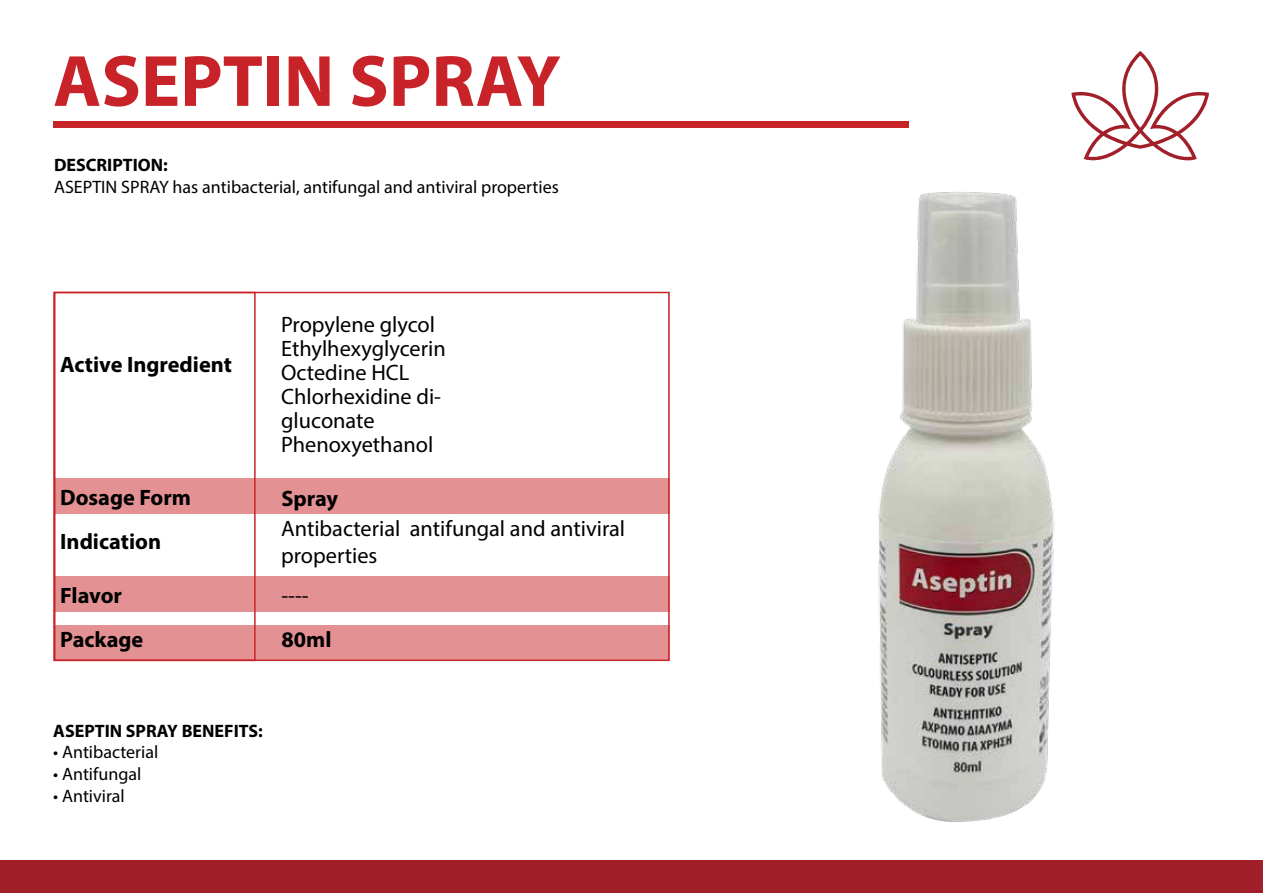
<style>
.page{position:relative;width:1263px;height:893px;background:#fff}
.page>*{position:absolute;margin:0;border:0;box-sizing:border-box;transform-origin:0 0}
.t1{font:700 73.35px "Myriad Pro";color:#c82328}
.t2{font:22.35px/24px "Myriad Pro";color:#000}
.t3{font:700 22.35px "Myriad Pro";color:#000}
.t4{font:18px "Myriad Pro";color:#000}
.t5{font:700 18px "Myriad Pro";color:#000}
</style>
<div class="page">
<div style="left:53px;top:121px;width:855px;height:6px;background:#c82328"></div>
<div style="left:54px;top:479px;width:616px;height:35px;background:#e39193"></div>
<div style="left:54px;top:576px;width:616px;height:36px;background:#e39193"></div>
<div style="left:54px;top:625px;width:616px;height:36px;background:#e39193"></div>
<div style="left:54px;top:292px;width:202px;height:369px;border:2px solid #c82328"></div>
<img style="left:878px;top:192px;width:177px;height:630px">
<svg style="left:1071px;top:51px;width:138px;height:110px"></svg>
<div style="left:0;top:860px;width:1263px;height:33px;background:#a11f29"></div>
<h1 class="t1" style="left:53px;top:33px;width:509px">ASEPTIN SPRAY</h1>
<p class="t5" style="left:54px;top:153px;width:115px">DESCRIPTION:</p>
<p class="t4" style="left:54px;top:175px;width:506px">ASEPTIN SPRAY has antibacterial, antifungal and antiviral properties</p>
<p class="t3" style="left:60px;top:350px;width:173px">Active Ingredient</p>
<p class="t3" style="left:60px;top:483px;width:132px">Dosage Form</p>
<p class="t3" style="left:60px;top:527px;width:102px">Indication</p>
<p class="t3" style="left:60px;top:581px;width:63px">Flavor</p>
<p class="t3" style="left:60px;top:625px;width:85px">Package</p>
<p class="t2" style="left:281px;top:312px;width:166px">Propylene glycol<br>Ethylhexyglycerin<br>Octedine HCL<br>Chlorhexidine di&shy;gluconate<br>Phenoxyethanol</p>
<p class="t3" style="left:281px;top:483px;width:58px">Spray</p>
<p class="t2" style="left:281px;top:515px;width:346px;line-height:26.8px">Antibacterial antifungal and antiviral properties</p>
<p class="t2" style="left:281px;top:583px;width:29px">----</p>
<p class="t3" style="left:281px;top:625px;width:52px">80ml</p>
<p class="t5" style="left:53px;top:719px;width:211px">ASEPTIN SPRAY BENEFITS:</p>
<p class="t4" style="left:53px;top:741px;width:107px">• Antibacterial</p>
<p class="t4" style="left:53px;top:763px;width:90px">• Antifungal</p>
<p class="t4" style="left:53px;top:784px;width:73px">• Antiviral</p>
</div>
